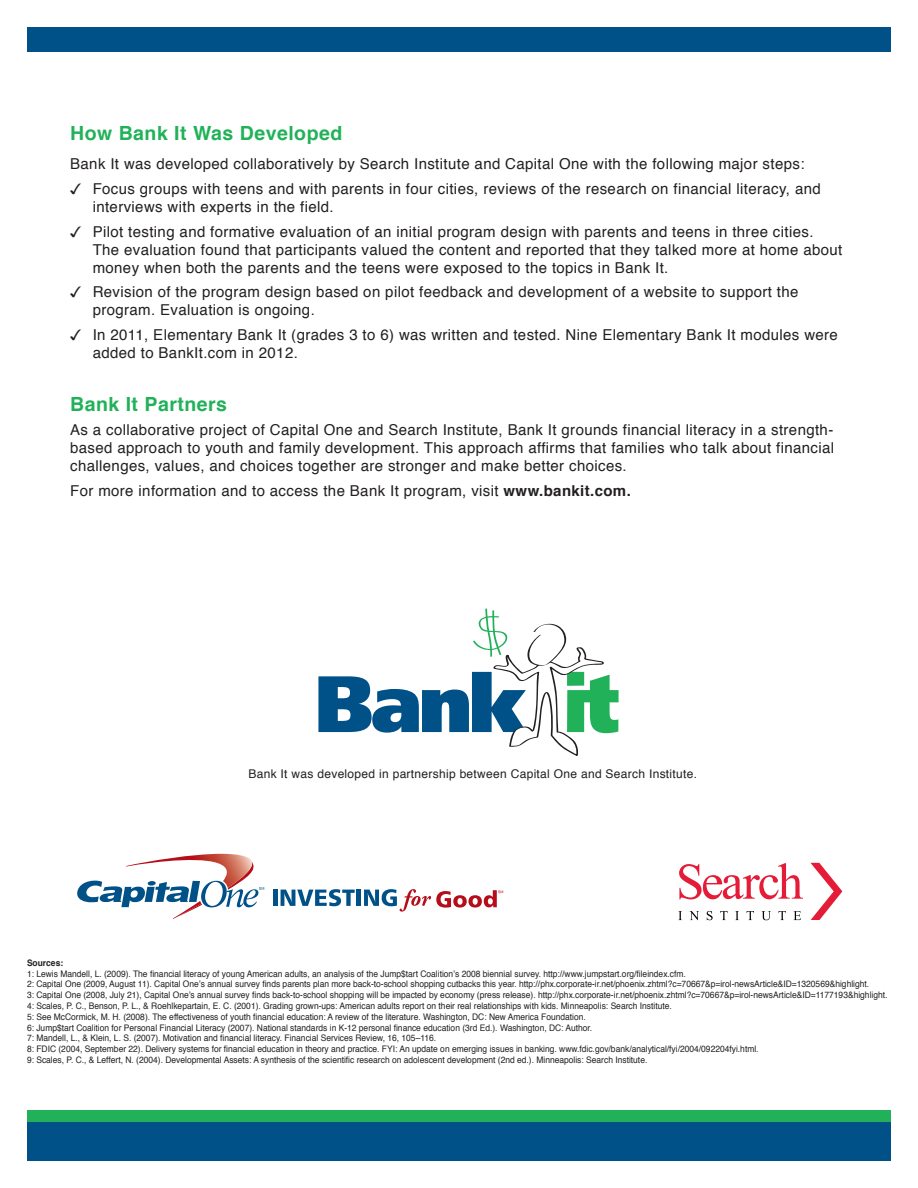
<style>
.page{position:relative;width:918px;height:1188px;background:#fff}
.page>*{position:absolute;margin:0;border:0;box-sizing:border-box;transform-origin:0 0}
.t1{font:700 19.5px "Helvetica";letter-spacing:.025em;color:#21b259}
.t2{font:15px/18px "Helvetica";letter-spacing:.025em;color:#231f20}
.t3{font:12px "Helvetica";letter-spacing:.025em;color:#231f20}
.t4{font:9px "Helvetica";color:#231f20;scale:.94 1}
.t5{font:700 9px "Helvetica";color:#231f20;scale:.94 1}
.s1{font-family:"Monotype Sorts"}
.s2{font-weight:700}
</style>
<div class="page">
<div style="left:27px;top:27px;width:864px;height:24px;background:#005187"></div>
<div style="left:27px;top:1115px;width:864px;height:46px;background:#005187"></div>
<div style="left:27px;top:1110px;width:864px;height:12px;background:#21b259"></div>
<svg style="left:318px;top:608px;width:301px;height:148px"></svg>
<hr style="left:273px;top:890px;width:4px;height:16px;background:#005187">
<svg style="left:281px;top:889px;width:74px;height:17px"></svg>
<hr style="left:357px;top:890px;width:4px;height:16px;background:#005187">
<svg style="left:364px;top:889px;width:139px;height:23px"></svg>
<svg style="left:77px;top:854px;width:187px;height:65px"></svg>
<svg style="left:679px;top:863px;width:124px;height:36px"></svg>
<svg style="left:678px;top:911px;width:4px;height:9px"></svg>
<svg style="left:689px;top:911px;width:10px;height:9px"></svg>
<svg style="left:707px;top:911px;width:6px;height:9px"></svg>
<svg style="left:720px;top:911px;width:8px;height:9px"></svg>
<svg style="left:735px;top:911px;width:4px;height:9px"></svg>
<svg style="left:747px;top:911px;width:7px;height:9px"></svg>
<svg style="left:761px;top:911px;width:10px;height:9px"></svg>
<svg style="left:778px;top:911px;width:8px;height:9px"></svg>
<svg style="left:793px;top:911px;width:8px;height:9px"></svg>
<svg style="left:810px;top:863px;width:32px;height:57px"></svg>
<p class="t1" style="left:70px;top:117px;width:274px">How Bank It Was Developed</p>
<p class="t2" style="left:70px;top:155px;width:736px">Bank It was developed collaboratively by Search Institute and Capital One with the following major steps:</p>
<p class="t2" style="left:93px;top:180px;width:730px;text-indent:-22px"><span class="s1">3</span> Focus groups with teens and with parents in four cities, reviews of the research on financial literacy, and interviews with experts in the field.</p>
<p class="t2" style="left:93px;top:223px;width:751px;text-indent:-22px"><span class="s1">3</span> Pilot testing and formative evaluation of an initial program design with parents and teens in three cities.<br>The evaluation found that participants valued the content and reported that they talked more at home about money when both the parents and the teens were exposed to the topics in Bank It.</p>
<p class="t2" style="left:93px;top:284px;width:707px;text-indent:-22px"><span class="s1">3</span> Revision of the program design based on pilot feedback and development of a website to support the program. Evaluation is ongoing.</p>
<p class="t2" style="left:93px;top:326px;width:747px;text-indent:-22px"><span class="s1">3</span> In 2011, Elementary Bank It (grades 3 to 6) was written and tested. Nine Elementary Bank It modules were added to BankIt.com in 2012.</p>
<p class="t1" style="left:70px;top:388px;width:158px">Bank It Partners</p>
<p class="t2" style="left:70px;top:422px;width:766px;text-align:justify">As a collaborative project of Capital One and Search Institute, Bank It grounds financial literacy in a strength&shy;based approach to youth and family development. This approach affirms that families who talk about financial challenges, values, and choices together are stronger and make better choices.</p>
<p class="t2" style="left:70px;top:482px;width:562px">For more information and to access the Bank It program, visit <span class="s2">www.bankit.com.</span></p>
<p class="t3" style="left:248px;top:764px;width:450px">Bank It was developed in partnership between Capital One and Search Institute.</p>
<p class="t5" style="left:27px;top:955px;width:40px">Sources:</p>
<p class="t4" style="left:27px;top:966px;width:702px">1: Lewis Mandell, L. (2009). The financial literacy of young American adults, an analysis of the Jump$tart Coalition’s 2008 biennial survey. http://www.jumpstart.org/fileindex.cfm.</p>
<p class="t4" style="left:27px;top:977px;width:898px">2: Capital One (2009, August 11). Capital One’s annual survey finds parents plan more back-to-school shopping cutbacks this year. http://phx.corporate-ir.net/phoenix.zhtml?c=70667&amp;p=irol-newsArticle&amp;ID=1320569&amp;highlight.</p>
<p class="t4" style="left:27px;top:988px;width:917px">3: Capital One (2008, July 21), Capital One’s annual survey finds back-to-school shopping will be impacted by economy (press release). http://phx.corporate-ir.net/phoenix.zhtml?c=70667&amp;p=irol-newsArticle&amp;ID=1177193&amp;highlight.</p>
<p class="t4" style="left:27px;top:999px;width:687px">4: Scales, P. C., Benson, P. L., &amp; Roehlkepartain, E. C. (2001). Grading grown-ups: American adults report on their real relationships with kids. Minneapolis: Search Institute.</p>
<p class="t4" style="left:27px;top:1010px;width:596px">5: See McCormick, M. H. (2008). The effectiveness of youth financial education: A review of the literature. Washington, DC: New America Foundation.</p>
<p class="t4" style="left:27px;top:1020px;width:603px">6: Jump$tart Coalition for Personal Financial Literacy (2007). National standards in K-12 personal finance education (3rd Ed.). Washington, DC: Author.</p>
<p class="t4" style="left:27px;top:1031px;width:437px">7: Mandell, L., &amp; Klein, L. S. (2007). Motivation and financial literacy. Financial Services Review, 16, 105–116.</p>
<p class="t4" style="left:27px;top:1042px;width:780px">8: FDIC (2004, September 22). Delivery systems for financial education in theory and practice. FYI: An update on emerging issues in banking. www.fdic.gov/bank/analytical/fyi/2004/092204fyi.html.</p>
<p class="t4" style="left:27px;top:1053px;width:661px">9: Scales, P. C., &amp; Leffert, N. (2004). Developmental Assets: A synthesis of the scientific research on adolescent development (2nd ed.). Minneapolis: Search Institute.</p>
</div>
